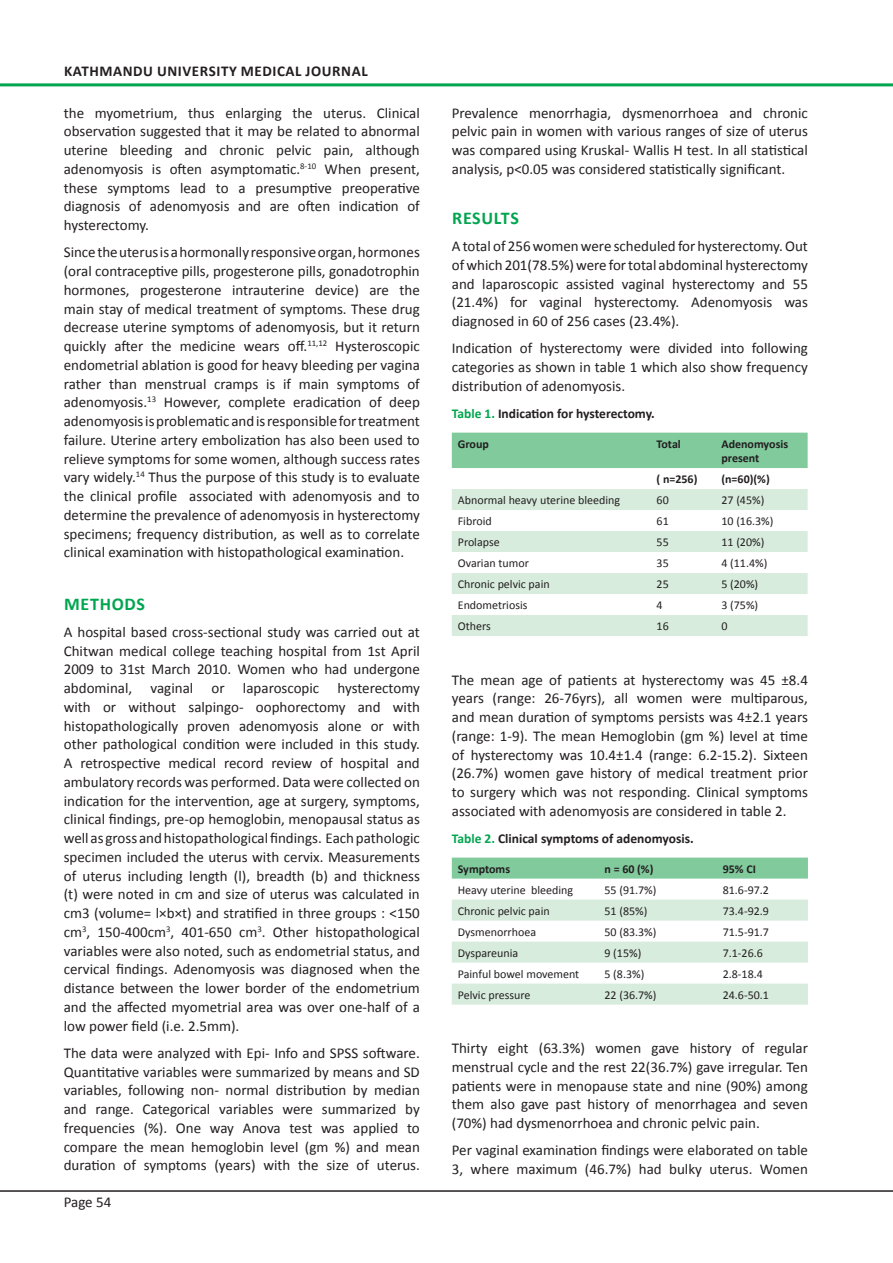
<style>
.page{position:relative;width:893px;height:1263px;background:#fff}
.page>*{position:absolute;margin:0;border:0;box-sizing:border-box;transform-origin:0 0}
.Normal_Text{font:700 18px "Calibri";letter-spacing:.04em;color:#00a54f}
.Heading_2_-_Sub_head{font:700 18px "Calibri";letter-spacing:.035em;color:#00a54f}
.Normal_Text-2{font:15px/18.8px "Calibri";color:#231f20;text-align:justify}
.t1{font:700 15px "Calibri";letter-spacing:.04em;color:#231f20}
.Table_Figure_Legend{font:700 13.5px "Calibri";color:#231f20}
.Table_Text{font:12px "Calibri";color:#231f20}
.Table_Text-2{font:700 12px/14.4px "Calibri";color:#231f20}
.s1{color:#00a54f}
</style>
<div class="page">
<hr style="left:0;top:1190px;width:893px;height:2px;background:#231f20">
<hr style="left:0;top:83px;width:893px;height:3px;background:#00a54f">
<div style="left:452px;top:433px;width:356px;height:35px;background:#80ca9c"></div>
<svg style="left:452px;top:489px;width:356px;height:147px;fill:#d8ecdd"></svg>
<div style="left:452px;top:857px;width:356px;height:21px;background:#80ca9c"></div>
<svg style="left:452px;top:899px;width:356px;height:105px"></svg>
<p class="t1" style="left:64px;top:61px;width:305px">KATHMANDU UNIVERSITY MEDICAL JOURNAL</p>
<p class="Normal_Text-2" style="left:64px;top:103px;width:358px">the myometrium, thus enlarging the uterus. Clinical observation suggested that it may be related to abnormal uterine bleeding and chronic pelvic pain, although adenomyosis is often asymptomatic.<sup>8-10</sup> When present, these symptoms lead to a presumptive preoperative diagnosis of adenomyosis and are often indication of hysterectomy.</p>
<p class="Normal_Text-2" style="left:64px;top:243px;width:358px">Since the uterus is a hormonally responsive organ, hormones (oral contraceptive pills, progesterone pills, gonadotrophin hormones, progesterone intrauterine device) are the main stay of medical treatment of symptoms. These drug decrease uterine symptoms of adenomyosis, but it return quickly after the medicine wears off.<sup>11,12</sup> Hysteroscopic endometrial ablation is good for heavy bleeding per vagina rather than menstrual cramps is if main symptoms of adenomyosis.<sup>13</sup> However, complete eradication of deep adenomyosis is problematic and is responsible for treatment failure. Uterine artery embolization has also been used to relieve symptoms for some women, although success rates vary widely.<sup>14</sup> Thus the purpose of this study is to evaluate the clinical profile associated with adenomyosis and to determine the prevalence of adenomyosis in hysterectomy specimens; frequency distribution, as well as to correlate clinical examination with histopathological examination.</p>
<p class="Normal_Text" style="left:64px;top:592px;width:83px">METHODS</p>
<p class="Normal_Text-2" style="left:64px;top:623px;width:358px">A hospital based cross-sectional study was carried out at Chitwan medical college teaching hospital from 1st April 2009 to 31st March 2010. Women who had undergone abdominal, vaginal or laparoscopic hysterectomy with or without salpingo- oophorectomy and with histopathologically proven adenomyosis alone or with other pathological condition were included in this study.<br>A retrospective medical record review of hospital and ambulatory records was performed. Data were collected on indication for the intervention, age at surgery, symptoms, clinical findings, pre-op hemoglobin, menopausal status as well as gross and histopathological findings. Each pathologic specimen included the uterus with cervix. Measurements of uterus including length (l), breadth (b) and thickness (t) were noted in cm and size of uterus was calculated in cm3 (volume= l×b×t) and stratified in three groups : &lt;150 cm<sup>3</sup>, 150-400cm<sup>3</sup>, 401-650 cm<sup>3</sup>. Other histopathological variables were also noted, such as endometrial status, and cervical findings. Adenomyosis was diagnosed when the distance between the lower border of the endometrium and the affected myometrial area was over one-half of a low power field (i.e. 2.5mm).</p>
<p class="Normal_Text-2" style="left:64px;top:1044px;width:358px">The data were analyzed with Epi- Info and SPSS software.<br>Quantitative variables were summarized by means and SD variables, following non- normal distribution by median and range. Categorical variables were summarized by frequencies (%). One way Anova test was applied to compare the mean hemoglobin level (gm %) and mean duration of symptoms (years) with the size of uterus.</p>
<p class="Normal_Text-2" style="left:64px;top:1193px;width:49px">Page 54</p>
<p class="Normal_Text-2" style="left:452px;top:103px;width:358px">Prevalence menorrhagia, dysmenorrhoea and chronic pelvic pain in women with various ranges of size of uterus was compared using Kruskal- Wallis H test. In all statistical analysis, p&lt;0.05 was considered statistically significant.</p>
<p class="Heading_2_-_Sub_head" style="left:452px;top:206px;width:68px">RESULTS</p>
<p class="Normal_Text-2" style="left:452px;top:237px;width:358px">A total of 256 women were scheduled for hysterectomy. Out of which 201(78.5%) were for total abdominal hysterectomy and laparoscopic assisted vaginal hysterectomy and 55 (21.4%) for vaginal hysterectomy. Adenomyosis was diagnosed in 60 of 256 cases (23.4%).</p>
<p class="Normal_Text-2" style="left:452px;top:339px;width:358px">Indication of hysterectomy were divided into following categories as shown in table 1 which also show frequency distribution of adenomyosis.</p>
<p class="Table_Figure_Legend" style="left:452px;top:405px;width:205px"><span class="s1">Table 1.</span> Indication for hysterectomy.</p>
<p class="Table_Text-2" style="left:458px;top:436px;width:33px">Group</p>
<p class="Table_Text-2" style="left:657px;top:436px;width:26px">Total</p>
<p class="Table_Text-2" style="left:721px;top:436px;width:68px">Adenomyosis present</p>
<p class="Table_Text-2" style="left:657px;top:472px;width:42px">( n=256)</p>
<p class="Table_Text-2" style="left:721px;top:472px;width:50px">(n=60)(%)</p>
<p class="Table_Text" style="left:458px;top:492px;width:164px">Abnormal heavy uterine bleeding</p>
<p class="Table_Text" style="left:657px;top:492px;width:14px">60</p>
<p class="Table_Text" style="left:721px;top:492px;width:44px">27 (45%)</p>
<p class="Table_Text" style="left:458px;top:513px;width:35px">Fibroid</p>
<p class="Table_Text" style="left:657px;top:513px;width:14px">61</p>
<p class="Table_Text" style="left:721px;top:513px;width:54px">10 (16.3%)</p>
<p class="Table_Text" style="left:458px;top:534px;width:43px">Prolapse</p>
<p class="Table_Text" style="left:657px;top:534px;width:14px">55</p>
<p class="Table_Text" style="left:721px;top:534px;width:44px">11 (20%)</p>
<p class="Table_Text" style="left:458px;top:555px;width:73px">Ovarian tumor</p>
<p class="Table_Text" style="left:657px;top:555px;width:14px">35</p>
<p class="Table_Text" style="left:721px;top:555px;width:47px">4 (11.4%)</p>
<p class="Table_Text" style="left:458px;top:576px;width:93px">Chronic pelvic pain</p>
<p class="Table_Text" style="left:657px;top:576px;width:14px">25</p>
<p class="Table_Text" style="left:721px;top:576px;width:38px">5 (20%)</p>
<p class="Table_Text" style="left:458px;top:597px;width:71px">Endometriosis</p>
<p class="Table_Text" style="left:657px;top:597px;width:8px">4</p>
<p class="Table_Text" style="left:721px;top:597px;width:38px">3 (75%)</p>
<p class="Table_Text" style="left:458px;top:618px;width:34px">Others</p>
<p class="Table_Text" style="left:657px;top:618px;width:14px">16</p>
<p class="Table_Text" style="left:721px;top:618px;width:8px">0</p>
<p class="Normal_Text-2" style="left:452px;top:670px;width:358px">The mean age of patients at hysterectomy was 45 ±8.4 years (range: 26-76yrs), all women were multiparous, and mean duration of symptoms persists was 4±2.1 years (range: 1-9). The mean Hemoglobin (gm %) level at time of hysterectomy was 10.4±1.4 (range: 6.2-15.2). Sixteen (26.7%) women gave history of medical treatment prior to surgery which was not responding. Clinical symptoms associated with adenomyosis are considered in table 2.</p>
<p class="Table_Figure_Legend" style="left:452px;top:830px;width:243px"><span class="s1">Table 2.</span> Clinical symptoms of adenomyosis.</p>
<p class="Table_Text-2" style="left:458px;top:861px;width:54px">Symptoms</p>
<p class="Table_Text-2" style="left:604px;top:861px;width:50px">n = 60 (%)</p>
<p class="Table_Text-2" style="left:723px;top:861px;width:35px">95% CI</p>
<p class="Table_Text" style="left:458px;top:882px;width:117px">Heavy uterine bleeding</p>
<p class="Table_Text" style="left:604px;top:882px;width:54px">55 (91.7%)</p>
<p class="Table_Text" style="left:723px;top:882px;width:48px">81.6-97.2</p>
<p class="Table_Text" style="left:458px;top:903px;width:93px">Chronic pelvic pain</p>
<p class="Table_Text" style="left:604px;top:903px;width:44px">51 (85%)</p>
<p class="Table_Text" style="left:723px;top:903px;width:48px">73.4-92.9</p>
<p class="Table_Text" style="left:458px;top:924px;width:80px">Dysmenorrhoea</p>
<p class="Table_Text" style="left:604px;top:924px;width:54px">50 (83.3%)</p>
<p class="Table_Text" style="left:723px;top:924px;width:48px">71.5-91.7</p>
<p class="Table_Text" style="left:458px;top:945px;width:62px">Dyspareunia</p>
<p class="Table_Text" style="left:604px;top:945px;width:38px">9 (15%)</p>
<p class="Table_Text" style="left:723px;top:945px;width:42px">7.1-26.6</p>
<p class="Table_Text" style="left:458px;top:966px;width:123px">Painful bowel movement</p>
<p class="Table_Text" style="left:604px;top:966px;width:41px">5 (8.3%)</p>
<p class="Table_Text" style="left:723px;top:966px;width:42px">2.8-18.4</p>
<p class="Table_Text" style="left:458px;top:987px;width:74px">Pelvic pressure</p>
<p class="Table_Text" style="left:604px;top:987px;width:54px">22 (36.7%)</p>
<p class="Table_Text" style="left:723px;top:987px;width:48px">24.6-50.1</p>
<p class="Normal_Text-2" style="left:452px;top:1039px;width:358px">Thirty eight (63.3%) women gave history of regular menstrual cycle and the rest 22(36.7%) gave irregular. Ten patients were in menopause state and nine (90%) among them also gave past history of menorrhagea and seven (70%) had dysmenorrhoea and chronic pelvic pain.</p>
<p class="Normal_Text-2" style="left:452px;top:1141px;width:358px">Per vaginal examination findings were elaborated on table<br>3, where maximum (46.7%) had bulky uterus. Women</p>
</div>
